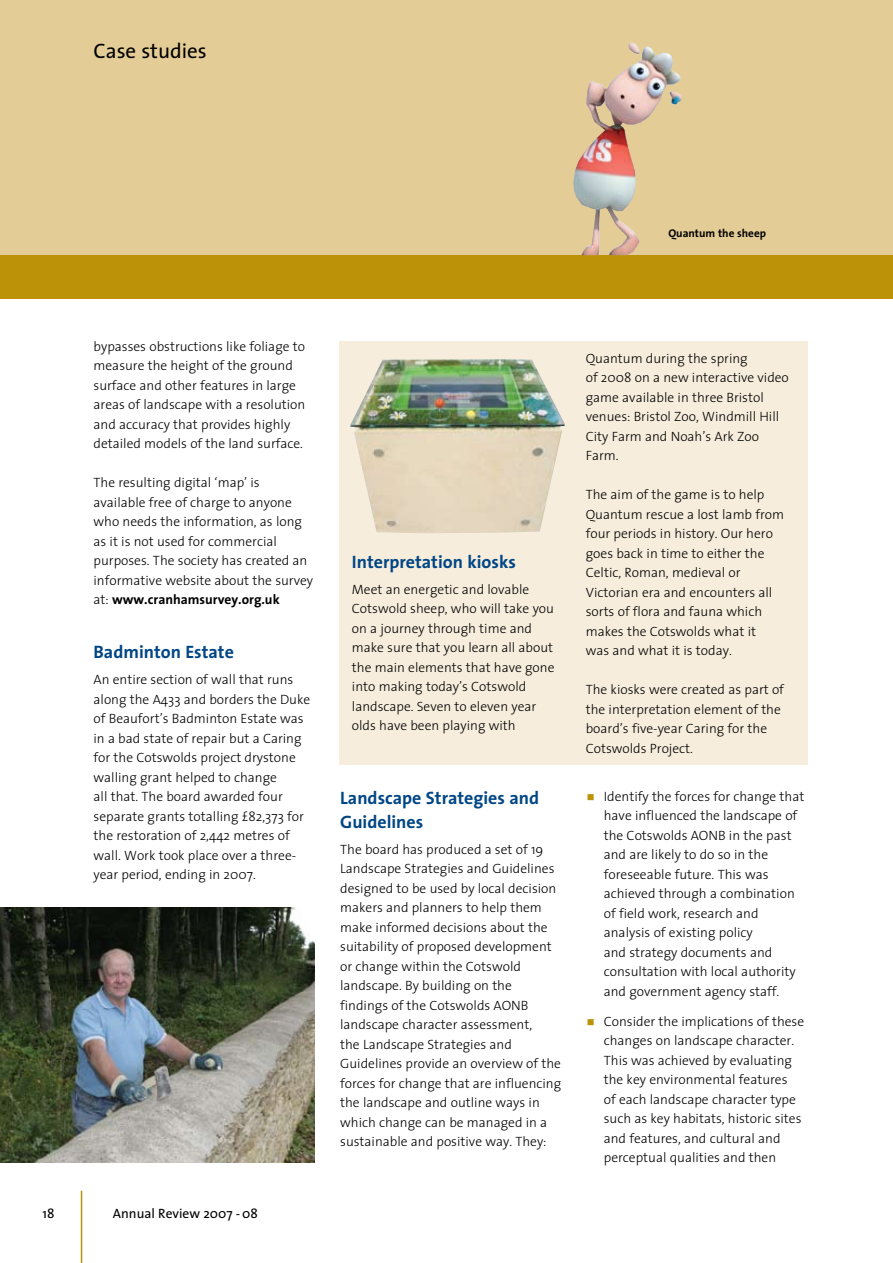
<style>
.page{position:relative;width:893px;height:1263px;background:#fff}
.page>*{position:absolute;margin:0;border:0;box-sizing:border-box;transform-origin:0 0}
.t1{font:21px "The Sans";color:#000}
.t2{font:700 18px/24px "The Sans";color:#004685}
.t3{font:300 13.5px/19.5px "The Sans";color:#000}
.t4{font:13.5px "The Sans";color:#000}
.t5{font:700 11.25px "The Sans";color:#000}
.s1{font-weight:700}
.s2{color:#bc9308}
</style>
<div class="page">
<div style="left:340px;top:341px;width:468px;height:424px;background:#f6eddc"></div>
<hr style="left:81px;top:1191px;width:1px;height:72px;background:#bc9308">
<div style="left:0;top:0;width:893px;height:298px;background:#e4cc96"></div>
<div style="left:0;top:255px;width:893px;height:43px;background:#bc9308"></div>
<img style="left:0;top:907px;width:315px;height:255px">
<img style="left:350px;top:359px;width:215px;height:174px">
<img style="left:573px;top:42px;width:73px;height:213px">
<h1 class="t1" style="left:94px;top:33px;width:115px">Case studies</h1>
<p class="t5" style="left:668px;top:224px;width:99px">Quantum the sheep</p>
<p class="t3" style="left:94px;top:336px;width:213px">bypasses obstructions like foliage to measure the height of the ground surface and other features in large areas of landscape with a resolution and accuracy that provides highly detailed models of the land surface.</p>
<p class="t3" style="left:94px;top:472px;width:221px">The resulting digital ‘map’ is available free of charge to anyone who needs the information, as long as it is not used for commercial purposes. The society has created an informative website about the survey at: <span class="s1">www.cranhamsurvey.org.uk</span></p>
<h2 class="t2" style="left:94px;top:640px;width:142px">Badminton Estate</h2>
<p class="t3" style="left:94px;top:670px;width:218px">An entire section of wall that runs along the A433 and borders the Duke of Beaufort’s Badminton Estate was in a bad state of repair but a Caring for the Cotswolds project drystone walling grant helped to change<br>all that. The board awarded four separate grants totalling £82,373 for the restoration of 2,442 metres of wall. Work took place over a three&shy;year period, ending in 2007.</p>
<p class="t4" style="left:43px;top:1202px;width:14px">18</p>
<p class="t4" style="left:113px;top:1202px;width:147px">Annual Review 2007 -08</p>
<h2 class="t2" style="left:352px;top:549px;width:166px">Interpretation kiosks</h2>
<p class="t3" style="left:352px;top:579px;width:204px">Meet an energetic and lovable<br>Cotswold sheep, who will take you on a journey through time and make sure that you learn all about the main elements that have gone into making today’s Cotswold landscape. Seven to eleven year olds have been playing with</p>
<h2 class="t2" style="left:340px;top:785px;width:200px">Landscape Strategies and<br>Guidelines</h2>
<p class="t3" style="left:340px;top:839px;width:223px">The board has produced a set of 19<br>Landscape Strategies and Guidelines designed to be used by local decision makers and planners to help them make informed decisions about the suitability of proposed development or change within the Cotswold landscape. By building on the findings of the Cotswolds AONB landscape character assessment,<br>the Landscape Strategies and Guidelines provide an overview of the forces for change that are influencing the landscape and outline ways in which change can be managed in a sustainable and positive way. They:</p>
<p class="t3" style="left:586px;top:348px;width:205px">Quantum during the spring<br>of 2008 on a new interactive video game available in three Bristol venues: Bristol Zoo, Windmill Hill<br>City Farm and Noah’s Ark Zoo<br>Farm.</p>
<p class="t3" style="left:586px;top:484px;width:200px">The aim of the game is to help<br>Quantum rescue a lost lamb from four periods in history. Our hero goes back in time to either the<br>Celtic, Roman, medieval or<br>Victorian era and encounters all sorts of flora and fauna which makes the Cotswolds what it<br>was and what it is today.</p>
<p class="t3" style="left:586px;top:679px;width:200px">The kiosks were created as part of the interpretation element of the board’s five-year Caring for the<br>Cotswolds Project.</p>
<p class="t3" style="left:604px;top:786px;width:202px;text-indent:-17px"><span class="s2">■</span> Identify the forces for change that have influenced the landscape of the Cotswolds AONB in the past and are likely to do so in the foreseeable future. This was achieved through a combination of field work, research and analysis of existing policy<br>and strategy documents and consultation with local authority and government agency staff.</p>
<p class="t3" style="left:604px;top:1011px;width:202px;text-indent:-17px"><span class="s2">■</span> Consider the implications of these changes on landscape character.<br>This was achieved by evaluating the key environmental features<br>of each landscape character type such as key habitats, historic sites and features, and cultural and perceptual qualities and then</p>
</div>
